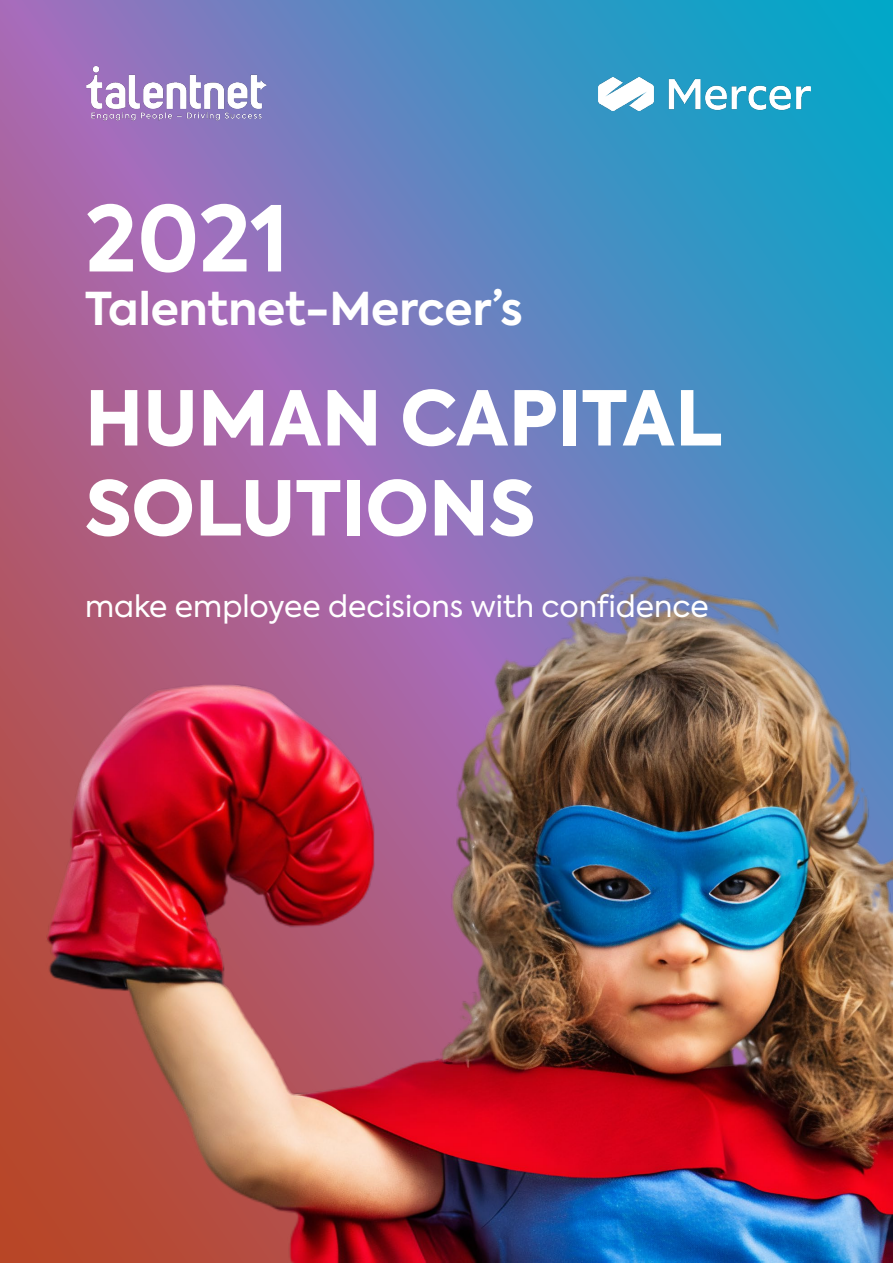
<style>
.page{position:relative;width:893px;height:1263px;background:#fff}
.page>*{position:absolute;margin:0;border:0;box-sizing:border-box;transform-origin:0 0}
.t1{font:700 90px "Axiforma";color:#fff}
.t2{font:800 75px/90px "Axiforma";color:#fff}
.t3{font:700 45px "Axiforma";color:#fff}
.t4{font:30px "Axiforma";color:#fff}
</style>
<div class="page">
<svg style="left:0;top:0;width:893px;height:495px;background:#6681ba"></svg>
<img style="left:69px;top:53px;width:216px;height:82px">
<img style="left:0;top:495px;width:893px;height:768px">
<img style="left:599px;top:78px;width:212px;height:33px">
<p class="t1" style="left:85px;top:177px;width:205px">2021</p>
<p class="t3" style="left:85px;top:278px;width:439px">Talentnet-Mercer’s</p>
<p class="t2" style="left:85px;top:374px;width:638px">HUMAN CAPITAL<br>SOLUTIONS</p>
<p class="t4" style="left:85px;top:586px;width:625px">make employee decisions with confidence</p>
</div>
